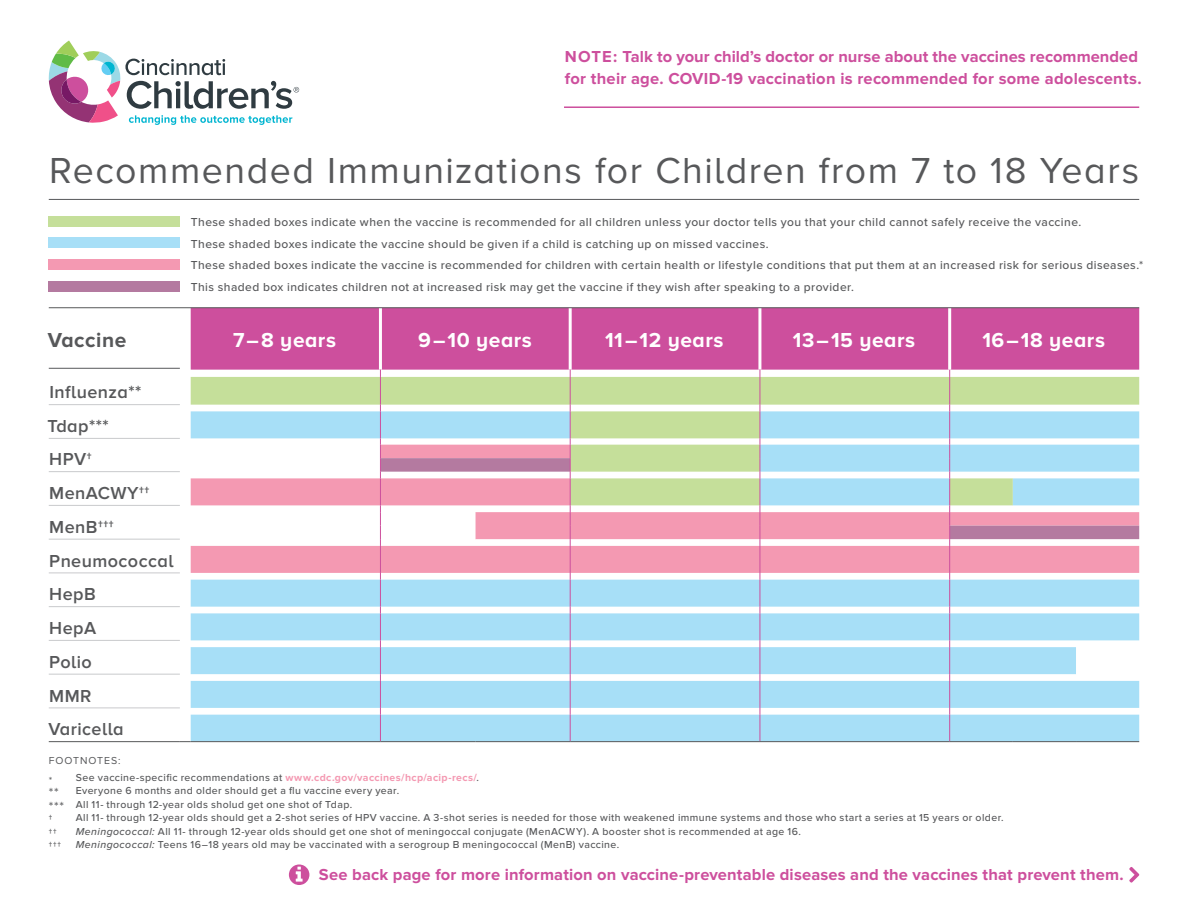
<style>
.page{position:relative;width:1188px;height:918px;background:#fff}
.page>*{position:absolute;margin:0;border:0;box-sizing:border-box;transform-origin:0 0}
.t1{font:37.5px "Proxima Nova A";letter-spacing:.04em;color:#57585a}
.t2{font:700 21px "Proxima Nova A";letter-spacing:.025em;color:#fff}
.t3{font:700 21px "Proxima Nova A";letter-spacing:.025em;color:#57585a}
.Vaccines____Chart{font:600 18px "Proxima Nova A";letter-spacing:.025em;color:#57585a}
.Footnote{font:700 16.5px/22.5px "Proxima Nova";letter-spacing:.01em;color:#cd4f9d}
.Diseases____Chart{font:700 16.5px "Proxima Nova";letter-spacing:.01em;color:#cd4f9d}
.Footnote-2{font:13.5px "Proxima Nova";color:#57585a}
.Footnote-3{font:500 12px "Proxima Nova";letter-spacing:.035em;color:#57585a}
.Footnote-4{font:500 10.5px "Proxima Nova";letter-spacing:.04em;color:#57585a}
.Footnote-5{font:10.5px "Proxima Nova";letter-spacing:.09em;color:#57585a}
.s1{font-weight:400}
.s2{font-weight:700;color:#f499b2}
.s3{font-weight:400;font-size:13.5px}
.s4{font-style:italic}
</style>
<div class="page">
<div style="left:191px;top:308px;width:948px;height:62px;background:#cd4f9d"></div>
<svg style="left:191px;top:377px;width:948px;height:34px;fill:#c5df9a"></svg>
<svg style="left:191px;top:411px;width:948px;height:330px;fill:#a7dff7"></svg>
<svg style="left:191px;top:445px;width:948px;height:128px"></svg>
<svg style="left:381px;top:458px;width:758px;height:54px"></svg>
<svg style="left:381px;top:512px;width:758px;height:162px"></svg>
<hr style="left:379px;top:308px;width:3px;height:62px;background:#fff">
<hr style="left:569px;top:308px;width:3px;height:62px;background:#fff">
<hr style="left:758px;top:308px;width:3px;height:62px;background:#fff">
<svg style="left:760px;top:370px;width:1px;height:371px"></svg>
<svg style="left:949px;top:370px;width:1px;height:371px"></svg>
<svg style="left:380px;top:370px;width:1px;height:371px"></svg>
<svg style="left:570px;top:370px;width:1px;height:371px"></svg>
<hr style="left:948px;top:308px;width:3px;height:62px;background:#fff">
<hr style="left:49px;top:741px;width:131px;height:1px;background:#57585a">
<hr style="left:191px;top:741px;width:189px;height:1px;background:#57585a">
<hr style="left:380px;top:741px;width:95px;height:1px;background:#57585a">
<hr style="left:475px;top:741px;width:95px;height:1px;background:#57585a">
<hr style="left:570px;top:741px;width:190px;height:1px;background:#57585a">
<hr style="left:760px;top:741px;width:190px;height:1px;background:#57585a">
<hr style="left:950px;top:741px;width:63px;height:1px;background:#57585a">
<hr style="left:1013px;top:741px;width:63px;height:1px;background:#57585a">
<hr style="left:1076px;top:741px;width:63px;height:1px;background:#57585a">
<hr style="left:49px;top:404px;width:131px;height:1px;background:#c9cacc">
<hr style="left:49px;top:438px;width:131px;height:1px;background:#c9cacc">
<hr style="left:49px;top:471px;width:131px;height:1px;background:#c9cacc">
<hr style="left:49px;top:505px;width:131px;height:1px;background:#c9cacc">
<hr style="left:49px;top:539px;width:131px;height:1px;background:#c9cacc">
<hr style="left:49px;top:573px;width:131px;height:1px;background:#c9cacc">
<hr style="left:49px;top:606px;width:131px;height:1px;background:#c9cacc">
<hr style="left:49px;top:640px;width:131px;height:1px;background:#c9cacc">
<hr style="left:49px;top:674px;width:131px;height:1px;background:#c9cacc">
<hr style="left:49px;top:708px;width:131px;height:1px;background:#c9cacc">
<svg style="left:1129px;top:867px;width:10px;height:16px"></svg>
<svg style="left:289px;top:864px;width:20px;height:21px"></svg>
<div style="left:49px;top:216px;width:131px;height:11px;background:#c5df9a"></div>
<div style="left:49px;top:237px;width:131px;height:11px;background:#a7dff7"></div>
<div style="left:49px;top:259px;width:131px;height:11px;background:#f499b2"></div>
<div style="left:49px;top:281px;width:131px;height:10px;background:#b47aa0"></div>
<hr style="left:564px;top:106px;width:575px;height:2px;background:#cd4f9d">
<hr style="left:49px;top:307px;width:1090px;height:1px;background:#57585a">
<hr style="left:49px;top:199px;width:1090px;height:1px;background:#57585a">
<hr style="left:49px;top:368px;width:131px;height:1px;background:#57585a">
<svg style="left:49px;top:41px;width:250px;height:84px"></svg>
<p class="Footnote" style="left:565px;top:46px;width:578px">NOTE: Talk to your child’s doctor or nurse about the vaccines recommended for their age. COVID-19 vaccination is recommended for some adolescents.</p>
<p class="t1" style="left:49px;top:149px;width:1092px">Recommended Immunizations for Children from 7 to 18 Years</p>
<p class="Footnote-3" style="left:191px;top:215px;width:892px">These shaded boxes indicate when the vaccine is recommended for all children unless your doctor tells you that your child cannot safely receive the vaccine.</p>
<p class="Footnote-3" style="left:191px;top:237px;width:579px">These shaded boxes indicate the vaccine should be given if a child is catching up on missed vaccines.</p>
<p class="Footnote-3" style="left:191px;top:258px;width:954px">These shaded boxes indicate the vaccine is recommended for children with certain health or lifestyle conditions that put them at an increased risk for serious diseases.*</p>
<p class="Footnote-3" style="left:191px;top:280px;width:665px">This shaded box indicates children not at increased risk may get the vaccine if they wish after speaking to a provider.</p>
<p class="t3" style="left:48px;top:328px;width:80px">Vaccine</p>
<p class="t2" style="left:233px;top:328px;width:105px">7–8 years</p>
<p class="t2" style="left:418px;top:328px;width:115px">9–10 years</p>
<p class="t2" style="left:605px;top:328px;width:120px">11–12 years</p>
<p class="t2" style="left:793px;top:328px;width:124px">13–15 years</p>
<p class="t2" style="left:982px;top:328px;width:124px">16–18 years</p>
<p class="Vaccines____Chart" style="left:49px;top:382px;width:93px">Influenza**</p>
<p class="Vaccines____Chart" style="left:47px;top:416px;width:63px">Tdap***</p>
<p class="Vaccines____Chart" style="left:49px;top:449px;width:44px">HPV†</p>
<p class="Vaccines____Chart" style="left:49px;top:483px;width:102px">MenACWY††</p>
<p class="Vaccines____Chart" style="left:49px;top:516px;width:66px">MenB†††</p>
<p class="Vaccines____Chart" style="left:49px;top:550px;width:126px">Pneumococcal</p>
<p class="Vaccines____Chart" style="left:49px;top:584px;width:48px">HepB</p>
<p class="Vaccines____Chart" style="left:49px;top:618px;width:48px">HepA</p>
<p class="Vaccines____Chart" style="left:49px;top:651px;width:44px">Polio</p>
<p class="Vaccines____Chart" style="left:49px;top:685px;width:44px">MMR</p>
<p class="Vaccines____Chart" style="left:48px;top:719px;width:77px">Varicella</p>
<p class="Footnote-5" style="left:49px;top:754px;width:73px">FOOTNOTES:</p>
<p class="Footnote-4" style="left:49px;top:771px;width:432px"><span class="s1">*</span> See vaccine-specific recommendations at <span class="s2">www.cdc.gov/vaccines/hcp/acip-recs/</span>.</p>
<p class="Footnote-2" style="left:49px;top:785px;width:11px">**</p>
<p class="Footnote-4" style="left:76px;top:785px;width:325px">Everyone 6 months and older should get a flu vaccine every year.</p>
<p class="Footnote-4" style="left:49px;top:798px;width:305px"><span class="s3">***</span> All 11- through 12-year olds sholud get one shot of Tdap.</p>
<p class="Footnote-2" style="left:49px;top:812px;width:5px">†</p>
<p class="Footnote-4" style="left:76px;top:812px;width:929px">All 11- through 12-year olds should get a 2-shot series of HPV vaccine. A 3-shot series is needed for those with weakened immune systems and those who start a series at 15 years or older.</p>
<p class="Footnote-2" style="left:49px;top:825px;width:9px">††</p>
<p class="Footnote-4" style="left:76px;top:825px;width:727px"><span class="s4">Meningococcal:</span> All 11- through 12-year olds should get one shot of meningoccal conjugate (MenACWY). A booster shot is recommended at age 16.</p>
<p class="Footnote-2" style="left:49px;top:839px;width:14px">†††</p>
<p class="Footnote-4" style="left:76px;top:839px;width:545px"><span class="s4">Meningococcal:</span> Teens 16–18 years old may be vaccinated with a serogroup B meningococcal (MenB) vaccine.</p>
<p class="Diseases____Chart" style="left:319px;top:865px;width:806px">See back page for more information on vaccine-preventable diseases and the vaccines that prevent them.</p>
</div>
